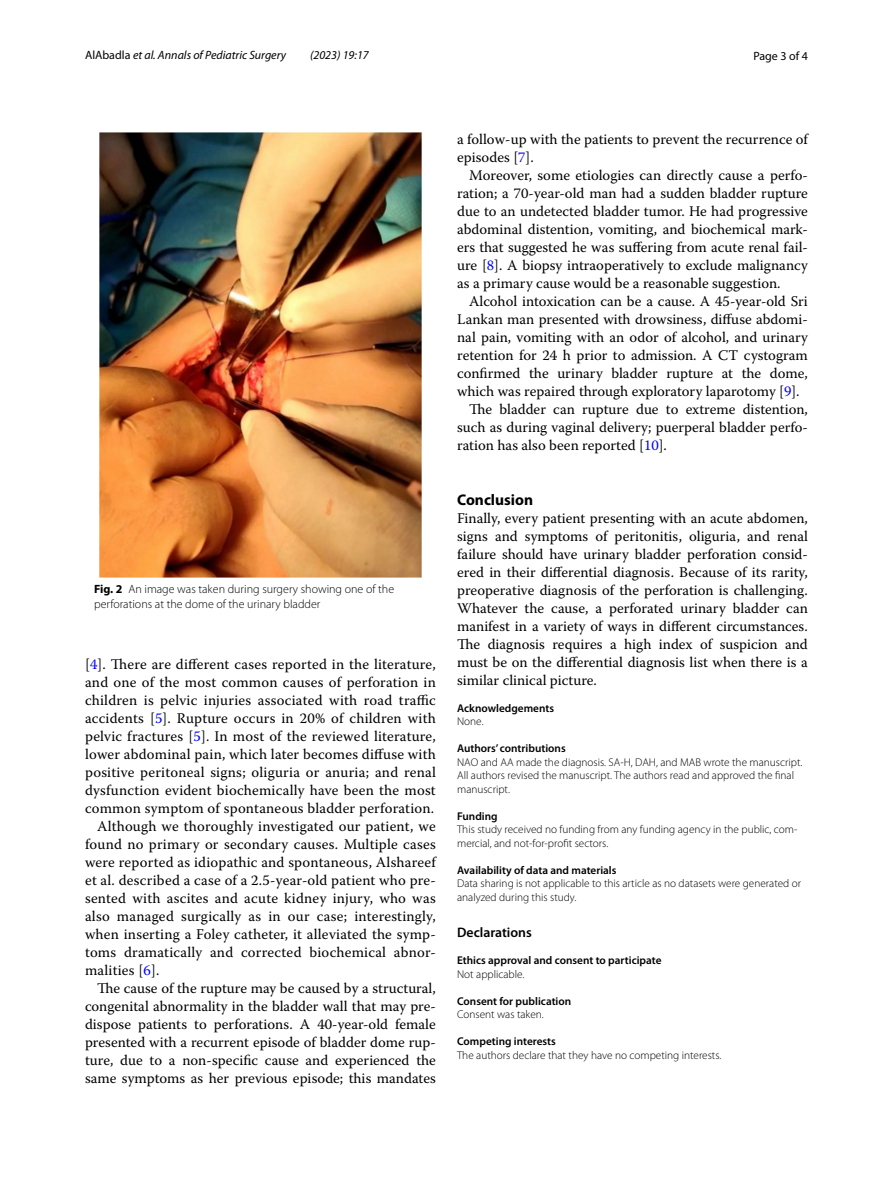
<style>
.page{position:relative;width:893px;height:1187px;background:#fff}
.page>*{position:absolute;margin:0;border:0;box-sizing:border-box;transform-origin:0 0}
.t1{font:700 15.45px "Myriad Pro";color:#000}
.t2{font:14.7px/18px "Warnock Pro";letter-spacing:.01em;color:#000;text-align:justify}
.t3{font:600 13.8px "Myriad Pro";color:#000}
.t4{font:300 12px/15px "Myriad Pro";color:#000}
.t5{font:italic 12px "Myriad Pro";color:#000}
.t6{font:12px "Myriad Pro";color:#000}
.t7{font:300 11.25px/13.5px "Myriad Pro";color:#000}
.t8{font:600 11.25px "Myriad Pro";color:#000}
.s1{font-style:normal}
.s2{font-weight:700}
.s3{color:#00f}
</style>
<div class="page">
<img style="left:100px;top:133px;width:321px;height:444px">
<p class="t5" style="left:85px;top:48px;width:203px"><span class="s1">AlAbadla</span> et al. Annals of Pediatric Surgery</p>
<p class="t5" style="left:310px;top:48px;width:60px">(2023) 19:17</p>
<p class="t6" style="left:753px;top:48px;width:56px">Page 3 of 4</p>
<p class="t4" style="left:94px;top:581px;width:302px"><span class="s2">Fig. 2</span> An image was taken during surgery showing one of the perforations at the dome of the urinary bladder</p>
<p class="t2" style="left:85px;top:654px;width:352px">[<span class="s3">4</span>]. There are different cases reported in the literature,</p>
<p class="t2" style="left:85px;top:672px;width:352px">and one of the most common causes of perforation in</p>
<p class="t2" style="left:85px;top:690px;width:352px">children is pelvic injuries associated with road traffic</p>
<p class="t2" style="left:85px;top:708px;width:352px">accidents [<span class="s3">5</span>]. Rupture occurs in 20% of children with</p>
<p class="t2" style="left:85px;top:726px;width:352px">pelvic fractures [<span class="s3">5</span>]. In most of the reviewed literature,</p>
<p class="t2" style="left:85px;top:744px;width:352px">lower abdominal pain, which later becomes diffuse with</p>
<p class="t2" style="left:85px;top:762px;width:352px">positive peritoneal signs; oliguria or anuria; and renal</p>
<p class="t2" style="left:85px;top:780px;width:352px">dysfunction evident biochemically have been the most</p>
<p class="t2" style="left:85px;top:798px;width:351px">common symptom of spontaneous bladder perforation.</p>
<p class="t2" style="left:97px;top:816px;width:340px">Although we thoroughly investigated our patient, we</p>
<p class="t2" style="left:85px;top:834px;width:352px">found no primary or secondary causes. Multiple cases</p>
<p class="t2" style="left:85px;top:852px;width:352px">were reported as idiopathic and spontaneous, Alshareef</p>
<p class="t2" style="left:85px;top:870px;width:352px">et al. described a case of a 2.5-year-old patient who pre-</p>
<p class="t2" style="left:85px;top:888px;width:352px">sented with ascites and acute kidney injury, who was</p>
<p class="t2" style="left:85px;top:906px;width:352px">also managed surgically as in our case; interestingly,</p>
<p class="t2" style="left:85px;top:924px;width:352px">when inserting a Foley catheter, it alleviated the symp-</p>
<p class="t2" style="left:85px;top:942px;width:352px">toms dramatically and corrected biochemical abnor-</p>
<p class="t2" style="left:85px;top:960px;width:76px">malities [<span class="s3">6</span>].</p>
<p class="t2" style="left:97px;top:978px;width:340px">The cause of the rupture may be caused by a structural,</p>
<p class="t2" style="left:85px;top:996px;width:352px">congenital abnormality in the bladder wall that may pre-</p>
<p class="t2" style="left:85px;top:1014px;width:352px">dispose patients to perforations. A 40-year-old female</p>
<p class="t2" style="left:85px;top:1032px;width:352px">presented with a recurrent episode of bladder dome rup-</p>
<p class="t2" style="left:85px;top:1050px;width:352px">ture, due to a non-specific cause and experienced the</p>
<p class="t2" style="left:85px;top:1068px;width:352px">same symptoms as her previous episode; this mandates</p>
<p class="t2" style="left:457px;top:130px;width:352px">a follow-up with the patients to prevent the recurrence of episodes [<span class="s3">7</span>].</p>
<p class="t2" style="left:457px;top:166px;width:352px;text-indent:12px">Moreover, some etiologies can directly cause a perfo&shy;ration; a 70-year-old man had a sudden bladder rupture due to an undetected bladder tumor. He had progressive abdominal distention, vomiting, and biochemical mark&shy;ers that suggested he was suffering from acute renal fail&shy;ure [<span class="s3">8</span>]. A biopsy intraoperatively to exclude malignancy as a primary cause would be a reasonable suggestion.</p>
<p class="t2" style="left:469px;top:292px;width:340px">Alcohol intoxication can be a cause. A 45-year-old Sri</p>
<p class="t2" style="left:457px;top:310px;width:352px">Lankan man presented with drowsiness, diffuse abdomi-</p>
<p class="t2" style="left:457px;top:328px;width:352px">nal pain, vomiting with an odor of alcohol, and urinary</p>
<p class="t2" style="left:457px;top:346px;width:352px">retention for 24 h prior to admission. A CT cystogram</p>
<p class="t2" style="left:457px;top:364px;width:352px">confirmed the urinary bladder rupture at the dome,</p>
<p class="t2" style="left:457px;top:382px;width:344px">which was repaired through exploratory laparotomy [<span class="s3">9</span>].</p>
<p class="t2" style="left:469px;top:400px;width:340px">The bladder can rupture due to extreme distention,</p>
<p class="t2" style="left:457px;top:418px;width:352px">such as during vaginal delivery; puerperal bladder perfo-</p>
<p class="t2" style="left:457px;top:436px;width:211px">ration has also been reported [<span class="s3">10</span>].</p>
<p class="t1" style="left:457px;top:489px;width:77px">Conclusion</p>
<p class="t2" style="left:457px;top:508px;width:352px">Finally, every patient presenting with an acute abdomen, signs and symptoms of peritonitis, oliguria, and renal failure should have urinary bladder perforation consid&shy;ered in their differential diagnosis. Because of its rarity, preoperative diagnosis of the perforation is challenging.<br>Whatever the cause, a perforated urinary bladder can manifest in a variety of ways in different circumstances.<br>The diagnosis requires a high index of suspicion and must be on the differential diagnosis list when there is a similar clinical picture.</p>
<p class="t8" style="left:457px;top:700px;width:98px">Acknowledgements</p>
<p class="t7" style="left:457px;top:715px;width:28px">None.</p>
<p class="t8" style="left:457px;top:741px;width:110px">Authors’ contributions</p>
<p class="t7" style="left:457px;top:755px;width:347px">NAO and AA made the diagnosis. SA-H, DAH, and MAB wrote the manuscript.<br>All authors revised the manuscript. The authors read and approved the final manuscript.</p>
<p class="t8" style="left:457px;top:808px;width:42px">Funding</p>
<p class="t7" style="left:457px;top:823px;width:342px">This study received no funding from any funding agency in the public, com‑ mercial, and not-for-profit sectors.</p>
<p class="t8" style="left:457px;top:862px;width:161px">Availability of data and materials</p>
<p class="t7" style="left:457px;top:877px;width:345px">Data sharing is not applicable to this article as no datasets were generated or analyzed during this study.</p>
<p class="t3" style="left:457px;top:923px;width:76px">Declarations</p>
<p class="t8" style="left:457px;top:952px;width:206px">Ethics approval and consent to participate</p>
<p class="t7" style="left:457px;top:967px;width:69px">Not applicable.</p>
<p class="t8" style="left:457px;top:993px;width:116px">Consent for publication</p>
<p class="t7" style="left:457px;top:1007px;width:88px">Consent was taken.</p>
<p class="t8" style="left:457px;top:1033px;width:100px">Competing interests</p>
<p class="t7" style="left:457px;top:1048px;width:266px">The authors declare that they have no competing interests.</p>
</div>
